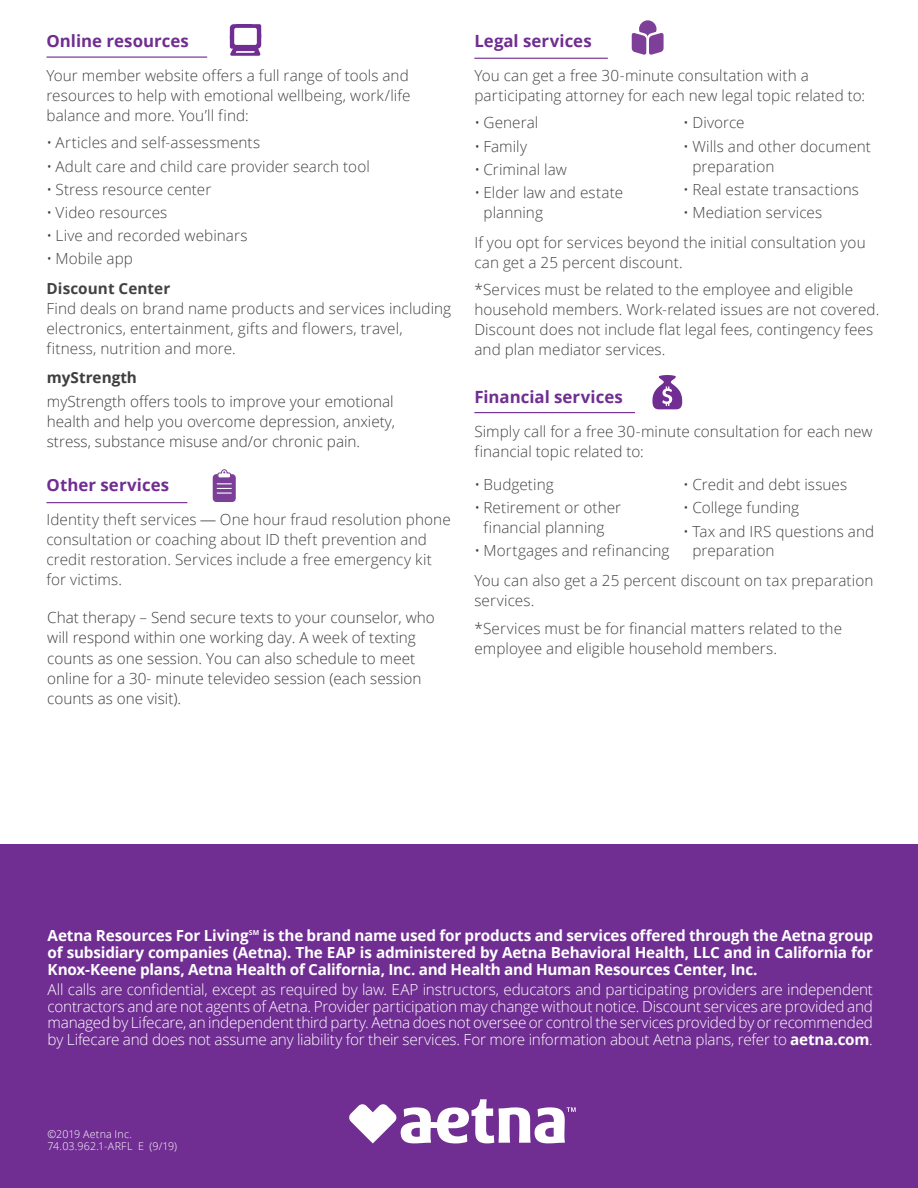
<style>
.page{position:relative;width:918px;height:1188px;background:#fff}
.page>*{position:absolute;margin:0;border:0;box-sizing:border-box;transform-origin:0 0}
.t1{font:700 16.8px "Open Sans";color:#702d92}
.t2{font:300 15.3px/19.8px "Open Sans";letter-spacing:.005em;color:#434244}
.t3{font:300 15.3px/16.8px "Open Sans";letter-spacing:-.015em;color:#fff;text-align:justify}
.t4{font:300 15.3px/20.1px "Open Sans";color:#403d40}
.t5{font:700 15.3px/16.8px "Open Sans";letter-spacing:-.015em;color:#fff;text-align:justify}
.t6{font:700 15.3px/30px "Open Sans";letter-spacing:.005em;color:#434244}
.t7{font:300 10.65px/12.3px "Open Sans";letter-spacing:.02em;color:#fff}
.t8{font:700 6.9px "Open Sans";color:#fff}
.s1{font-weight:300}
.s2{font-weight:700}
.s3{font-family:"Foco"}
</style>
<div class="page">
<div style="left:0;top:845px;width:918px;height:343px;background:#702d92"></div>
<hr style="left:46px;top:57px;width:161px;height:1px;background:#702d92">
<hr style="left:46px;top:502px;width:141px;height:1px;background:#702d92">
<hr style="left:474px;top:58px;width:134px;height:1px;background:#702d92">
<hr style="left:474px;top:412px;width:161px;height:1px;background:#702d92">
<svg style="left:230px;top:24px;width:31px;height:32px"></svg>
<div style="left:231px;top:27px;width:29px;height:19px;background:#702d92"></div>
<svg style="left:236px;top:24px;width:15px;height:24px"></svg>
<div style="left:234px;top:28px;width:23px;height:17px;background:#fff;border-radius:2px"></div>
<div style="left:213px;top:474px;width:23px;height:28px;background:#7c3f98;border-radius:4px"></div>
<svg style="left:217px;top:469px;width:14px;height:25px"></svg>
<div style="left:639px;top:20px;width:18px;height:18px;background:#7d3f98;border-radius:50%"></div>
<svg style="left:632px;top:30px;width:32px;height:25px"></svg>
<svg style="left:652px;top:375px;width:30px;height:34px"></svg>
<svg style="left:349px;top:1099px;width:227px;height:44px"></svg>
<p class="t1" style="left:46px;top:29px;width:144px">Online resources</p>
<p class="t2" style="left:46px;top:65px;width:366px;text-align:justify">Your member website offers a full range of tools and resources to help with emotional wellbeing, work/life balance and more. You’ll find:</p>
<p class="t2" style="left:46px;top:132px;width:215px">• Articles and self-assessments</p>
<p class="t2" style="left:46px;top:156px;width:325px">• Adult care and child care provider search tool</p>
<p class="t2" style="left:46px;top:179px;width:166px">• Stress resource center</p>
<p class="t2" style="left:46px;top:202px;width:122px">• Video resources</p>
<p class="t2" style="left:46px;top:225px;width:203px">• Live and recorded webinars</p>
<p class="t6" style="left:46px;top:243px;width:125px"><span class="s1">• Mobile app<br></span>Discount Center</p>
<p class="t2" style="left:46px;top:298px;width:406px">Find deals on brand name products and services including electronics, entertainment, gifts and flowers, travel, fitness, nutrition and more.</p>
<p class="t4" style="left:47px;top:365px;width:348px;line-height:23.9px"><span class="s2">myStrength<br></span>myStrength offers tools to improve your emotional</p>
<p class="t4" style="left:47px;top:411px;width:350px">health and help you overcome depression, anxiety, stress, substance misuse and/or chronic pain.</p>
<p class="t1" style="left:46px;top:474px;width:124px">Other services</p>
<p class="t2" style="left:46px;top:509px;width:406px">Identity theft services <span class="s3">—</span> One hour fraud resolution phone consultation or coaching about ID theft prevention and credit restoration. Services include a free emergency kit for victims.</p>
<p class="t4" style="left:47px;top:607px;width:389px">Chat therapy – Send secure texts to your counselor, who will respond within one working day. A week of texting counts as one session. You can also schedule to meet online for a 30- minute televideo session (each session counts as one visit).</p>
<p class="t1" style="left:474px;top:29px;width:119px">Legal services</p>
<p class="t2" style="left:474px;top:65px;width:392px">You can get a free 30-minute consultation with a participating attorney for each new legal topic related to:</p>
<p class="t2" style="left:474px;top:113px;width:66px">• General</p>
<p class="t2" style="left:474px;top:136px;width:54px">• Family</p>
<p class="t2" style="left:474px;top:159px;width:94px">• Criminal law</p>
<p class="t2" style="left:484px;top:182px;width:141px;text-indent:-9px">• Elder law and estate planning</p>
<p class="t2" style="left:683px;top:113px;width:63px">• Divorce</p>
<p class="t2" style="left:692px;top:136px;width:180px;text-indent:-9px">• Wills and other document preparation</p>
<p class="t2" style="left:683px;top:179px;width:177px">• Real estate transactions</p>
<p class="t2" style="left:474px;top:197px;width:393px;line-height:30px;text-indent:209px">• Mediation services<br>If you opt for services beyond the initial consultation you</p>
<p class="t2" style="left:474px;top:248px;width:380px;line-height:27.6px">can get a 25 percent discount.<br>*Services must be related to the employee and eligible</p>
<p class="t2" style="left:474px;top:299px;width:407px">household members. Work-related issues are not covered.<br>Discount does not include flat legal fees, contingency fees and plan mediator services.</p>
<p class="t1" style="left:474px;top:385px;width:150px">Financial services</p>
<p class="t2" style="left:474px;top:421px;width:400px">Simply call for a free 30-minute consultation for each new financial topic related to:</p>
<p class="t2" style="left:474px;top:474px;width:81px">• Budgeting</p>
<p class="t2" style="left:474px;top:498px;width:148px;text-align:center">• Retirement or other financial planning</p>
<p class="t2" style="left:474px;top:541px;width:197px">• Mortgages and refinancing</p>
<p class="t2" style="left:683px;top:474px;width:166px">• Credit and debt issues</p>
<p class="t2" style="left:683px;top:498px;width:117px">• College funding</p>
<p class="t2" style="left:692px;top:521px;width:183px;text-indent:-9px">• Tax and IRS questions and preparation</p>
<p class="t2" style="left:474px;top:571px;width:401px">You can also get a 25 percent discount on tax preparation services.</p>
<p class="t2" style="left:474px;top:618px;width:369px">*Services must be for financial matters related to the employee and eligible household members.</p>
<p class="t5" style="left:48px;top:927px;width:827px;text-indent:215px">is the brand name used for products and services offered through the Aetna group of subsidiary companies (Aetna). The EAP is administered by Aetna Behavioral Health, LLC and in California for Knox-Keene plans, Aetna Health of California, Inc. and Health and Human Resources Center, Inc.</p>
<p class="t3" style="left:48px;top:980px;width:827px">All calls are confidential, except as required by law. EAP instructors, educators and participating providers are independent contractors and are not agents of Aetna. Provider participation may change without notice. Discount services are provided and managed by Lifecare, an independent third party. Aetna does not oversee or control the services provided by or recommended by Lifecare and does not assume any liability for their services. For more information about Aetna plans, refer to <span class="s2">aetna.com</span>.</p>
<p class="t5" style="left:48px;top:927px;width:203px">Aetna Resources For Living</p>
<p class="t8" style="left:249px;top:928px;width:12px">SM</p>
<p class="t7" style="left:48px;top:1128px;width:131px">©2019 Aetna Inc.<br>74.03.962.1-ARFL E (9/19)</p>
</div>
